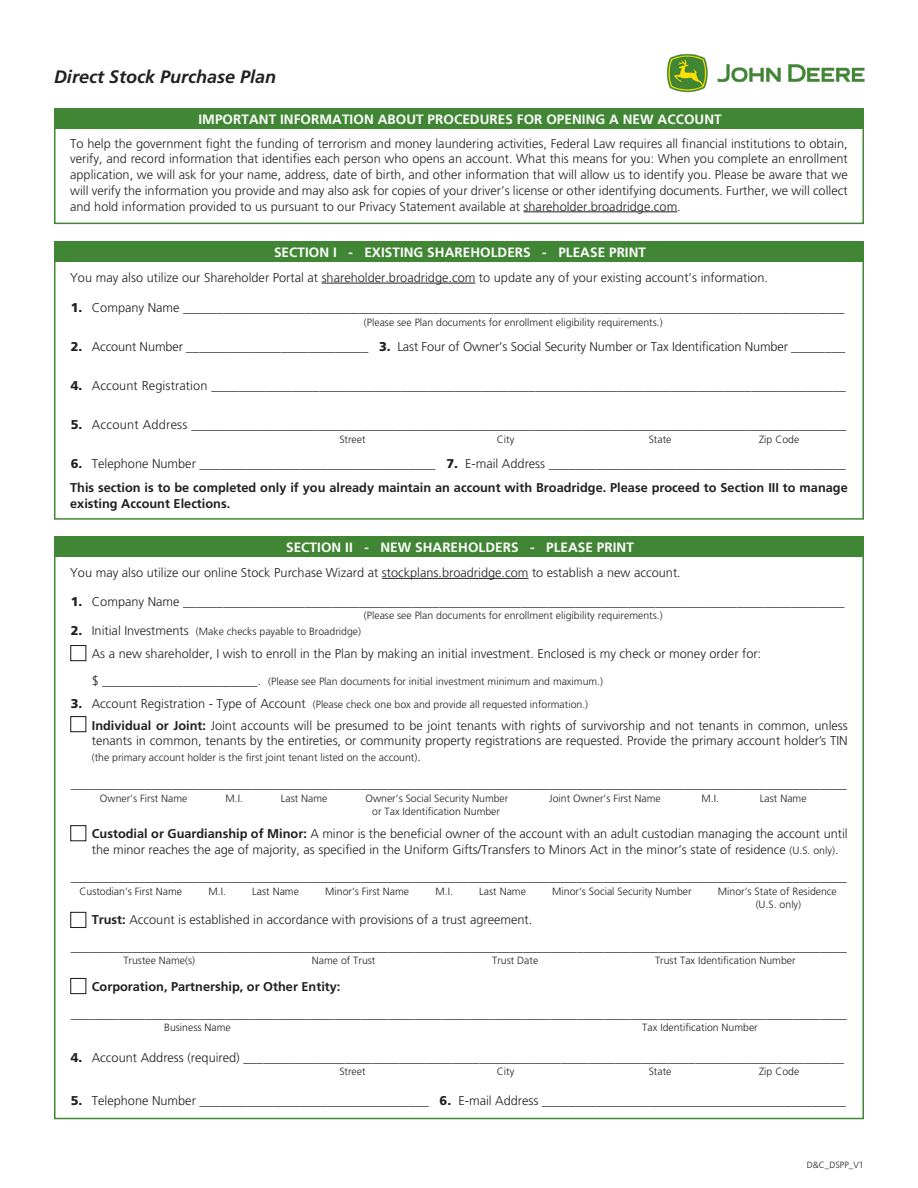
<style>
.page{position:relative;width:918px;height:1188px;background:#fff}
.page>*{position:absolute;margin:0;border:0;box-sizing:border-box;transform-origin:0 0}
.t1{font:italic 700 18px "Frutiger";color:#231f20}
.t2{font:300 13.5px "Frutiger";color:#231f20}
.t3{font:700 13.5px "Frutiger";letter-spacing:.005em;color:#fff}
.t4{font:300 12.75px/15.8px "Frutiger";color:#231f20}
.t5{font:700 12.75px/15.8px "Frutiger";color:#231f20}
.t6{font:300 10.5px "Frutiger";color:#231f20}
.t7{font:300 9px "Frutiger";color:#231f20}
.s1{font-weight:900;font-size:12.75px}
.s2{font-size:12.75px}
.s3{font-weight:900}
.s4{font-size:13.5px}
.s5{font-weight:700}
.s6{font-size:10.5px}
</style>
<div class="page">
<div style="left:54px;top:124px;width:810px;height:100px;border:2px solid #418634"></div>
<div style="left:54px;top:108px;width:810px;height:21px;background:#418634"></div>
<hr style="left:524px;top:212px;width:153px;height:1px;background:#231f20">
<div style="left:54px;top:536px;width:810px;height:21px;background:#418634"></div>
<hr style="left:382px;top:578px;width:147px;height:1px;background:#231f20">
<div style="left:70px;top:645px;width:16px;height:16px;border:1px solid #231f20"></div>
<div style="left:70px;top:716px;width:16px;height:16px;border:1px solid #231f20"></div>
<div style="left:70px;top:825px;width:16px;height:16px;border:1px solid #231f20"></div>
<div style="left:70px;top:912px;width:16px;height:16px;border:1px solid #231f20"></div>
<div style="left:70px;top:978px;width:16px;height:16px;border:1px solid #231f20"></div>
<div style="left:54px;top:241px;width:810px;height:21px;background:#418634"></div>
<hr style="left:322px;top:283px;width:153px;height:1px;background:#231f20">
<img style="left:666px;top:53px;width:198px;height:39px">
<p class="t1" style="left:54px;top:66px;width:224px">Direct Stock Purchase Plan</p>
<p class="t3" style="left:198px;top:111px;width:525px">IMPORTANT INFORMATION ABOUT PROCEDURES FOR OPENING A NEW ACCOUNT</p>
<p class="t4" style="left:70px;top:135px;width:779px;text-align:justify">To help the government fight the funding of terrorism and money laundering activities, Federal Law requires all financial institutions to obtain, verify, and record information that identifies each person who opens an account. What this means for you: When you complete an enrollment application, we will ask for your name, address, date of birth, and other information that will allow us to identify you. Please be aware that we will verify the information you provide and may also ask for copies of your driver’s license or other identifying documents. Further, we will collect and hold information provided to us pursuant to our Privacy Statement available at shareholder.broadridge.com.</p>
<p class="t3" style="left:274px;top:244px;width:374px">SECTION I - EXISTING SHAREHOLDERS - PLEASE PRINT</p>
<p class="t4" style="left:70px;top:270px;width:699px">You may also utilize our Shareholder Portal at shareholder.broadridge.com to update any of your existing account’s information.</p>
<p class="t2" style="left:71px;top:300px;width:775px"><span class="s1">1.</span> <span class="s2">Company Name</span> __________________________________________________________________________________________________</p>
<p class="t6" style="left:364px;top:316px;width:300px">(Please see Plan documents for enrollment eligibility requirements.)</p>
<p class="t4" style="left:71px;top:339px;width:776px"><span class="s3">2.</span> Account Number <span class="s4">___________________________</span> <span class="s3">3.</span> Last Four of Owner’s Social Security Number or Tax Identification Number <span class="s4">________</span></p>
<p class="t2" style="left:71px;top:378px;width:777px"><span class="s1">4.</span> <span class="s2">Account Registration</span> ______________________________________________________________________________________________</p>
<p class="t2" style="left:71px;top:417px;width:777px"><span class="s1">5.</span> <span class="s2">Account Address</span> _________________________________________________________________________________________________</p>
<p class="t6" style="left:339px;top:433px;width:28px">Street</p>
<p class="t6" style="left:497px;top:433px;width:19px">City</p>
<p class="t6" style="left:649px;top:433px;width:24px">State</p>
<p class="t6" style="left:759px;top:433px;width:42px">Zip Code</p>
<p class="t2" style="left:71px;top:456px;width:776px"><span class="s1">6.</span> <span class="s2">Telephone Number</span> ___________________________________ <span class="s1">7.</span> <span class="s2">E-mail Address</span> ____________________________________________</p>
<p class="t5" style="left:70px;top:480px;width:779px">This section is to be completed only if you already maintain an account with Broadridge. Please proceed to Section III to manage existing Account Elections.</p>
<p class="t3" style="left:286px;top:540px;width:349px">SECTION II - NEW SHAREHOLDERS - PLEASE PRINT</p>
<p class="t4" style="left:70px;top:565px;width:612px">You may also utilize our online Stock Purchase Wizard at stockplans.broadridge.com to establish a new account.</p>
<p class="t2" style="left:71px;top:594px;width:775px"><span class="s1">1.</span> <span class="s2">Company Name</span> __________________________________________________________________________________________________</p>
<p class="t6" style="left:364px;top:610px;width:300px">(Please see Plan documents for enrollment eligibility requirements.)</p>
<p class="t6" style="left:71px;top:626px;width:292px"><span class="s1">2.</span> <span class="s2">Initial Investments</span> (Make checks payable to Broadridge)</p>
<p class="t4" style="left:92px;top:646px;width:671px">As a new shareholder, I wish to enroll in the Plan by making an initial investment. Enclosed is my check or money order for:</p>
<p class="t6" style="left:92px;top:675px;width:513px"><span class="s2">$</span> <span class="s4">_______________________</span><span class="s2">.</span> (Please see Plan documents for initial investment minimum and maximum.)</p>
<p class="t6" style="left:71px;top:698px;width:519px"><span class="s1">3.</span> <span class="s2">Account Registration - Type of Account</span> (Please check one box and provide all requested information.)</p>
<p class="t4" style="left:92px;top:718px;width:757px"><span class="s5">Individual or Joint:</span> Joint accounts will be presumed to be joint tenants with rights of survivorship and not tenants in common, unless tenants in common, tenants by the entireties, or community property registrations are requested. Provide the primary account holder’s TIN</p>
<p class="t6" style="left:92px;top:752px;width:331px">(the primary account holder is the first joint tenant listed on the account)<span class="s2">.</span></p>
<p class="t2" style="left:71px;top:776px;width:778px">___________________________________________________________________________________________________________________</p>
<p class="t6" style="left:100px;top:792px;width:89px">Owner’s First Name</p>
<p class="t6" style="left:225px;top:792px;width:19px">M.I.</p>
<p class="t6" style="left:281px;top:792px;width:48px">Last Name</p>
<p class="t6" style="left:365px;top:792px;width:144px">Owner’s Social Security Number</p>
<p class="t6" style="left:549px;top:792px;width:113px">Joint Owner’s First Name</p>
<p class="t6" style="left:702px;top:792px;width:19px">M.I.</p>
<p class="t6" style="left:760px;top:792px;width:48px">Last Name</p>
<p class="t6" style="left:372px;top:806px;width:129px">or Tax Identification Number</p>
<p class="t4" style="left:92px;top:826px;width:757px"><span class="s5">Custodial or Guardianship of Minor:</span> A minor is the beneficial owner of the account with an adult custodian managing the account until the minor reaches the age of majority, as specified in the Uniform Gifts/Transfers to Minors Act in the minor’s state of residence <span class="s6">(U.S. only)</span>.</p>
<p class="t2" style="left:71px;top:869px;width:778px">___________________________________________________________________________________________________________________</p>
<p class="t6" style="left:80px;top:885px;width:104px">Custodian’s First Name</p>
<p class="t6" style="left:209px;top:885px;width:19px">M.I.</p>
<p class="t6" style="left:252px;top:885px;width:48px">Last Name</p>
<p class="t6" style="left:325px;top:885px;width:86px">Minor’s First Name</p>
<p class="t6" style="left:435px;top:885px;width:19px">M.I.</p>
<p class="t6" style="left:479px;top:885px;width:48px">Last Name</p>
<p class="t6" style="left:552px;top:885px;width:141px">Minor’s Social Security Number</p>
<p class="t6" style="left:718px;top:885px;width:121px">Minor’s State of Residence</p>
<p class="t6" style="left:756px;top:899px;width:47px">(U.S. only)</p>
<p class="t4" style="left:92px;top:912px;width:442px"><span class="s5">Trust:</span> Account is established in accordance with provisions of a trust agreement.</p>
<p class="t2" style="left:71px;top:939px;width:778px">___________________________________________________________________________________________________________________</p>
<p class="t6" style="left:123px;top:955px;width:73px">Trustee Name(s)</p>
<p class="t6" style="left:312px;top:955px;width:65px">Name of Trust</p>
<p class="t6" style="left:492px;top:955px;width:48px">Trust Date</p>
<p class="t6" style="left:655px;top:955px;width:142px">Trust Tax Identification Number</p>
<p class="t5" style="left:92px;top:978px;width:250px">Corporation, Partnership, or Other Entity:</p>
<p class="t2" style="left:71px;top:1005px;width:778px">___________________________________________________________________________________________________________________</p>
<p class="t6" style="left:164px;top:1022px;width:68px">Business Name</p>
<p class="t6" style="left:642px;top:1022px;width:117px">Tax Identification Number</p>
<p class="t2" style="left:71px;top:1050px;width:775px"><span class="s1">4.</span> <span class="s2">Account Address (required)</span> _________________________________________________________________________________________</p>
<p class="t6" style="left:339px;top:1066px;width:28px">Street</p>
<p class="t6" style="left:497px;top:1066px;width:19px">City</p>
<p class="t6" style="left:649px;top:1066px;width:24px">State</p>
<p class="t6" style="left:759px;top:1066px;width:42px">Zip Code</p>
<p class="t2" style="left:71px;top:1093px;width:776px"><span class="s1">5.</span> <span class="s2">Telephone Number</span> __________________________________ <span class="s1">6.</span> <span class="s2">E-mail Address</span> _____________________________________________</p>
<p class="t7" style="left:807px;top:1160px;width:59px">D&amp;C_DSPP_V1</p>
</div>
